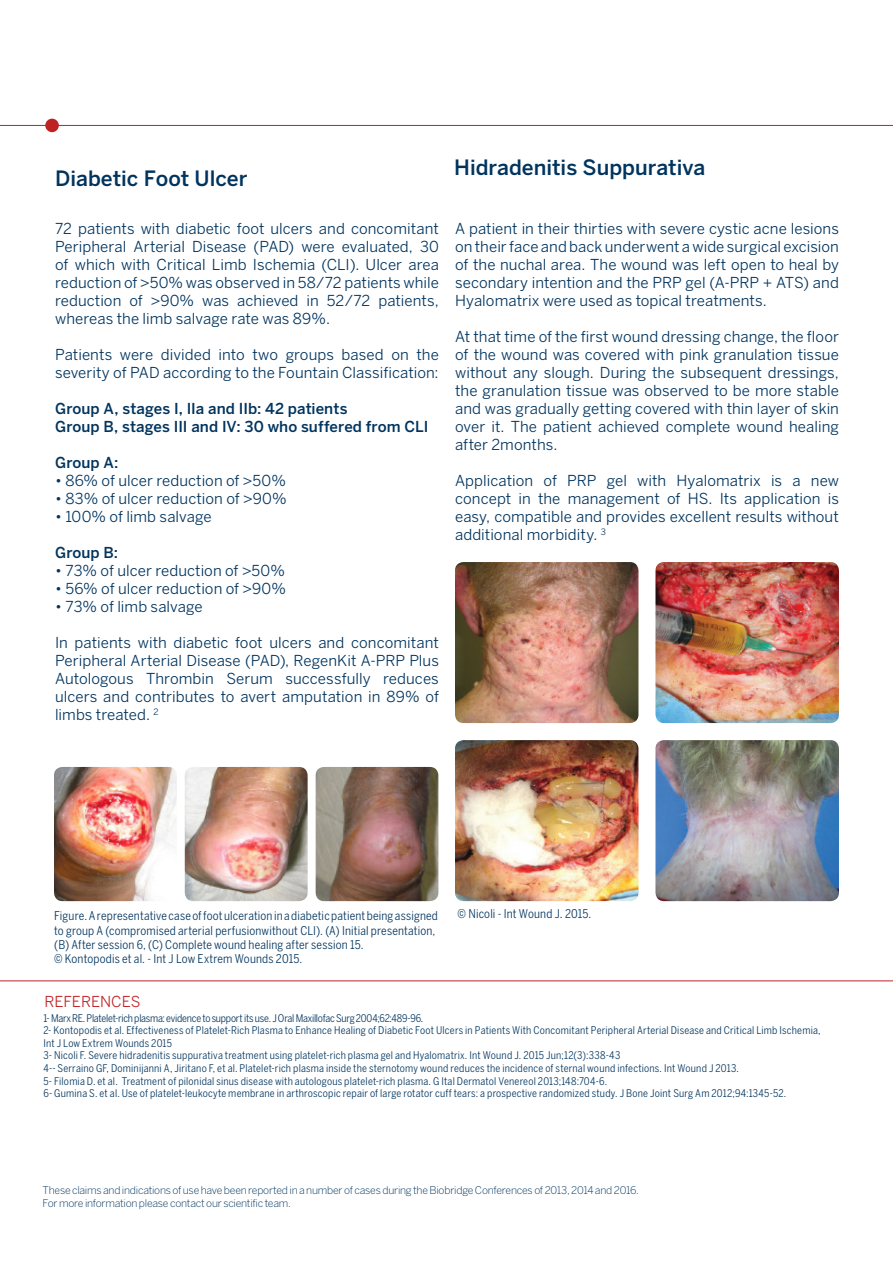
<style>
.page{position:relative;width:893px;height:1263px;background:#fff}
.page>*{position:absolute;margin:0;border:0;box-sizing:border-box;transform-origin:0 0}
.t1{font:500 21px "Benton Sans";color:#00345e}
.t2{font:15px/18px "Benton Sans";letter-spacing:.005em;color:#00345e;text-align:justify}
.t3{font:500 15px "Benton Sans";letter-spacing:.005em;color:#00345e}
.t4{font:15px "Benton Sans";color:#bf2225}
.t5{font:condensed 12px/14.4px "Benton Sans";letter-spacing:.015em;color:#00345e}
.t6{font:condensed 10.5px/12.6px "Benton Sans";letter-spacing:.015em;color:#00345e}
.t7{font:300 10.5px "Benton Sans";letter-spacing:-.02em;color:#00345e}
.t8{font:condensed 10.5px "Benton Sans";letter-spacing:-.02em;color:#00345e}
</style>
<div class="page">
<hr style="left:0;top:125px;width:839px;height:1px;background:#bf2225">
<div style="left:45px;top:119px;width:14px;height:13px;background:#bf2225;border-radius:50%"></div>
<hr style="left:0;top:980px;width:893px;height:1px;background:#bf2225">
<hr style="left:839px;top:125px;width:54px;height:1px;background:#bf2225">
<img style="left:455px;top:562px;width:183px;height:161px">
<img style="left:455px;top:740px;width:183px;height:161px">
<img style="left:655px;top:562px;width:184px;height:161px">
<img style="left:655px;top:740px;width:184px;height:161px">
<img style="left:54px;top:767px;width:123px;height:134px">
<img style="left:185px;top:767px;width:123px;height:134px">
<img style="left:316px;top:767px;width:122px;height:134px">
<p class="t1" style="left:55px;top:165px;width:194px">Diabetic Foot Ulcer</p>
<p class="t1" style="left:454px;top:155px;width:253px">Hidradenitis Suppurativa</p>
<p class="t2" style="left:55px;top:220px;width:385px">72 patients with diabetic foot ulcers and concomitant Peripheral Arterial Disease (PAD) were evaluated, 30 of which with Critical Limb Ischemia (CLI). Ulcer area reduction of &gt;50% was observed in 58/72 patients while reduction of &gt;90% was achieved in 52/72 patients, whereas the limb salvage rate was 89%.</p>
<p class="t2" style="left:55px;top:346px;width:385px">Patients were divided into two groups based on the severity of PAD according to the Fountain Classification:</p>
<p class="t3" style="left:55px;top:400px;width:294px">Group A, stages I, IIa and IIb: 42 patients</p>
<p class="t3" style="left:55px;top:418px;width:375px">Group B, stages III and IV: 30 who suffered from CLI</p>
<p class="t3" style="left:55px;top:454px;width:65px">Group A:</p>
<p class="t2" style="left:55px;top:472px;width:232px">• 86% of ulcer reduction of &gt;50%</p>
<p class="t2" style="left:55px;top:490px;width:233px">• 83% of ulcer reduction of &gt;90%</p>
<p class="t2" style="left:55px;top:508px;width:158px">• 100% of limb salvage</p>
<p class="t3" style="left:55px;top:544px;width:65px">Group B:</p>
<p class="t2" style="left:55px;top:562px;width:231px">• 73% of ulcer reduction of &gt;50%</p>
<p class="t2" style="left:55px;top:580px;width:233px">• 56% of ulcer reduction of &gt;90%</p>
<p class="t2" style="left:55px;top:598px;width:149px">• 73% of limb salvage</p>
<p class="t2" style="left:55px;top:634px;width:385px">In patients with diabetic foot ulcers and concomitant Peripheral Arterial Disease (PAD), RegenKit A-PRP Plus Autologous Thrombin Serum successfully reduces ulcers and contributes to avert amputation in 89% of limbs treated. <sup>2</sup></p>
<p class="t2" style="left:455px;top:220px;width:385px">A patient in their thirties with severe cystic acne lesions on their face and back underwent a wide surgical excision of the nuchal area. The wound was left open to heal by secondary intention and the PRP gel (A-PRP + ATS) and Hyalomatrix were used as topical treatments.</p>
<p class="t2" style="left:455px;top:328px;width:385px">At that time of the first wound dressing change, the floor of the wound was covered with pink granulation tissue without any slough. During the subsequent dressings, the granulation tissue was observed to be more stable and was gradually getting covered with thin layer of skin over it. The patient achieved complete wound healing after 2months.</p>
<p class="t2" style="left:455px;top:472px;width:385px">Application of PRP gel with Hyalomatrix is a new concept in the management of HS. Its application is easy, compatible and provides excellent results without additional morbidity. <sup>3</sup></p>
<p class="t5" style="left:54px;top:908px;width:385px">Figure. A representative case of foot ulceration in a diabetic patient being assigned to group A (compromised arterial perfusionwithout CLI). (A) Initial presentation,</p>
<p class="t5" style="left:54px;top:937px;width:311px">(B) After session 6, (C) Complete wound healing after session 15.</p>
<p class="t5" style="left:54px;top:952px;width:250px">© Kontopodis et al. - Int J Low Extrem Wounds 2015.</p>
<p class="t4" style="left:44px;top:992px;width:98px">REFERENCES</p>
<p class="t5" style="left:458px;top:906px;width:135px">© Nicoli - Int Wound J. 2015.</p>
<p class="t8" style="left:43px;top:1012px;width:381px">1- Marx RE. Platelet-rich plasma: evidence to support its use. J Oral Maxillofac Surg 2004;62:489-96.</p>
<p class="t6" style="left:43px;top:1024px;width:779px">2- Kontopodis et al. Effectiveness of Platelet-Rich Plasma to Enhance Healing of Diabetic Foot Ulcers in Patients With Concomitant Peripheral Arterial Disease and Critical Limb Ischemia,<br>Int J Low Extrem Wounds 2015</p>
<p class="t6" style="left:43px;top:1049px;width:578px">3- Nicoli F. Severe hidradenitis suppurativa treatment using platelet-rich plasma gel and Hyalomatrix. Int Wound J. 2015 Jun;12(3):338-43</p>
<p class="t6" style="left:43px;top:1062px;width:697px">4-- Serraino GF, Dominijanni A, Jiritano F, et al. Platelet-rich plasma inside the sternotomy wound reduces the incidence of sternal wound infections. Int Wound J 2013.</p>
<p class="t6" style="left:43px;top:1074px;width:565px">5- Filomia D. et al. Treatment of pilonidal sinus disease with autologous platelet-rich plasma. G Ital Dermatol Venereol 2013;148:704-6.</p>
<p class="t6" style="left:43px;top:1087px;width:744px">6- Gumina S. et al. Use of platelet-leukocyte membrane in arthroscopic repair of large rotator cuff tears: a prospective randomized study. J Bone Joint Surg Am 2012;94:1345-52.</p>
<p class="t7" style="left:43px;top:1184px;width:598px">These claims and indications of use have been reported in a number of cases during the Biobridge Conferences of 2013, 2014 and 2016.</p>
<p class="t7" style="left:43px;top:1197px;width:250px">For more information please contact our scientific team.</p>
</div>
